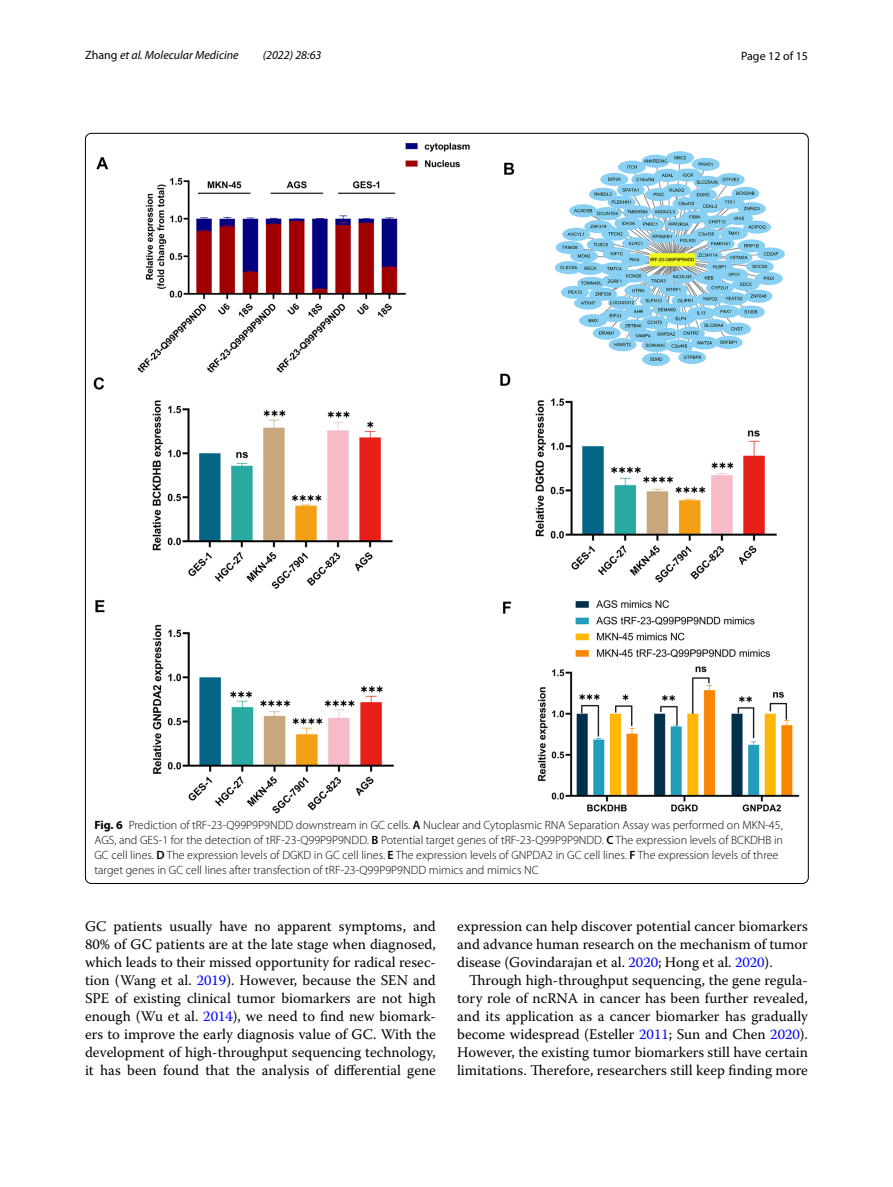
<style>
.page{position:relative;width:893px;height:1187px;background:#fff}
.page>*{position:absolute;margin:0;border:0;box-sizing:border-box;transform-origin:0 0}
.t1{font:14.7px/18px "Warnock Pro";color:#000;text-align:justify}
.t2{font:300 12px/15px "Myriad Pro";color:#000}
.t3{font:italic 12px "Myriad Pro";color:#000}
.t4{font:12px "Myriad Pro";color:#000}
.s1{font-style:normal}
.s2{font-weight:700}
.s3{font-weight:600}
.s4{color:#00f}
</style>
<div class="page">
<img style="left:94px;top:142px;width:706px;height:671px">
<p class="t3" style="left:85px;top:48px;width:155px"><span class="s1">Zhang</span> et al. Molecular Medicine</p>
<p class="t3" style="left:263px;top:48px;width:60px">(2022) 28:63</p>
<p class="t4" style="left:741px;top:48px;width:68px">Page 12 of 15</p>
<p class="t2" style="left:94px;top:817px;width:690px"><span class="s2">Fig. 6</span> Prediction of tRF-23-Q99P9P9NDD downstream in GC cells. <span class="s3">A</span> Nuclear and Cytoplasmic RNA Separation Assay was performed on MKN-45, AGS, and GES-1 for the detection of tRF-23-Q99P9P9NDD. <span class="s3">B</span> Potential target genes of tRF-23-Q99P9P9NDD. <span class="s3">C</span> The expression levels of BCKDHB in GC cell lines. <span class="s3">D</span> The expression levels of DGKD in GC cell lines. <span class="s3">E</span> The expression levels of GNPDA2 in GC cell lines. <span class="s3">F</span> The expression levels of three target genes in GC cell lines after transfection of tRF-23-Q99P9P9NDD mimics and mimics NC</p>
<p class="t1" style="left:85px;top:916px;width:352px">GC patients usually have no apparent symptoms, and 80% of GC patients are at the late stage when diagnosed, which leads to their missed opportunity for radical resec&shy;tion (Wang et al. <span class="s4">2019</span>). However, because the SEN and SPE of existing clinical tumor biomarkers are not high enough (Wu et al. <span class="s4">2014</span>), we need to find new biomark&shy;ers to improve the early diagnosis value of GC. With the development of high-throughput sequencing technology, it has been found that the analysis of differential gene</p>
<p class="t1" style="left:457px;top:916px;width:352px">expression can help discover potential cancer biomarkers and advance human research on the mechanism of tumor disease (Govindarajan et al. <span class="s4">2020</span>; Hong et al. <span class="s4">2020</span>).</p>
<p class="t1" style="left:457px;top:970px;width:352px;text-indent:12px">Through high-throughput sequencing, the gene regula&shy;tory role of ncRNA in cancer has been further revealed, and its application as a cancer biomarker has gradually become widespread (Esteller <span class="s4">2011</span>; Sun and Chen <span class="s4">2020</span>).<br>However, the existing tumor biomarkers still have certain limitations. Therefore, researchers still keep finding more</p>
</div>
